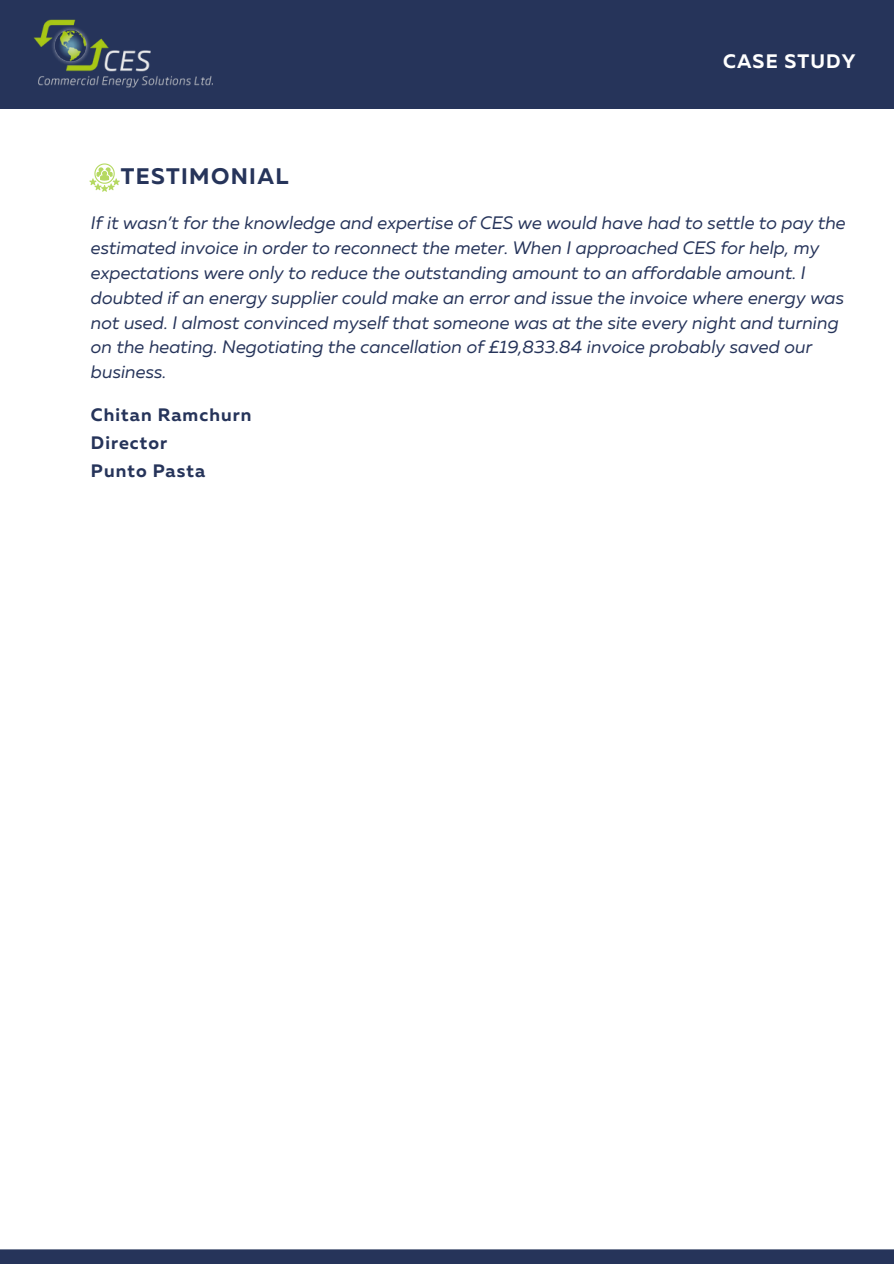
<style>
.page{position:relative;width:894px;height:1264px;background:#fff}
.page>*{position:absolute;margin:0;border:0;box-sizing:border-box;transform-origin:0 0}
.t1{font:700 22.5px "Muller";letter-spacing:.06em;color:#26345a}
.t2{font:700 19.5px "Muller";letter-spacing:.06em;color:#fff}
.t3{font:italic 18px/24.8px "Muller";color:#26345a}
.t4{font:700 18px/28.2px "Muller";letter-spacing:.06em;color:#26345a}
</style>
<div class="page">
<div style="left:0;top:0;width:893px;height:109px;background:#26345a"></div>
<img style="left:34px;top:19px;width:179px;height:68px">
<svg style="left:89px;top:163px;width:31px;height:28px"></svg>
<div style="left:0;top:1249px;width:893px;height:14px;background:#26345a"></div>
<p class="t2" style="left:722px;top:53px;width:134px">CASE STUDY</p>
<h2 class="t1" style="left:121px;top:167px;width:169px">TESTIMONIAL</h2>
<p class="t3" style="left:91px;top:212px;width:756px">If it wasn’t for the knowledge and expertise of CES we would have had to settle to pay the estimated invoice in order to reconnect the meter. When I approached CES for help, my expectations were only to reduce the outstanding amount to an affordable amount. I doubted if an energy supplier could make an error and issue the invoice where energy was not used. I almost convinced myself that someone was at the site every night and turning on the heating. Negotiating the cancellation of £19,833.84 invoice probably saved our business.</p>
<h1 class="t4" style="left:91px;top:402px;width:162px">Chitan Ramchurn<br>Director<br>Punto Pasta</h1>
</div>
